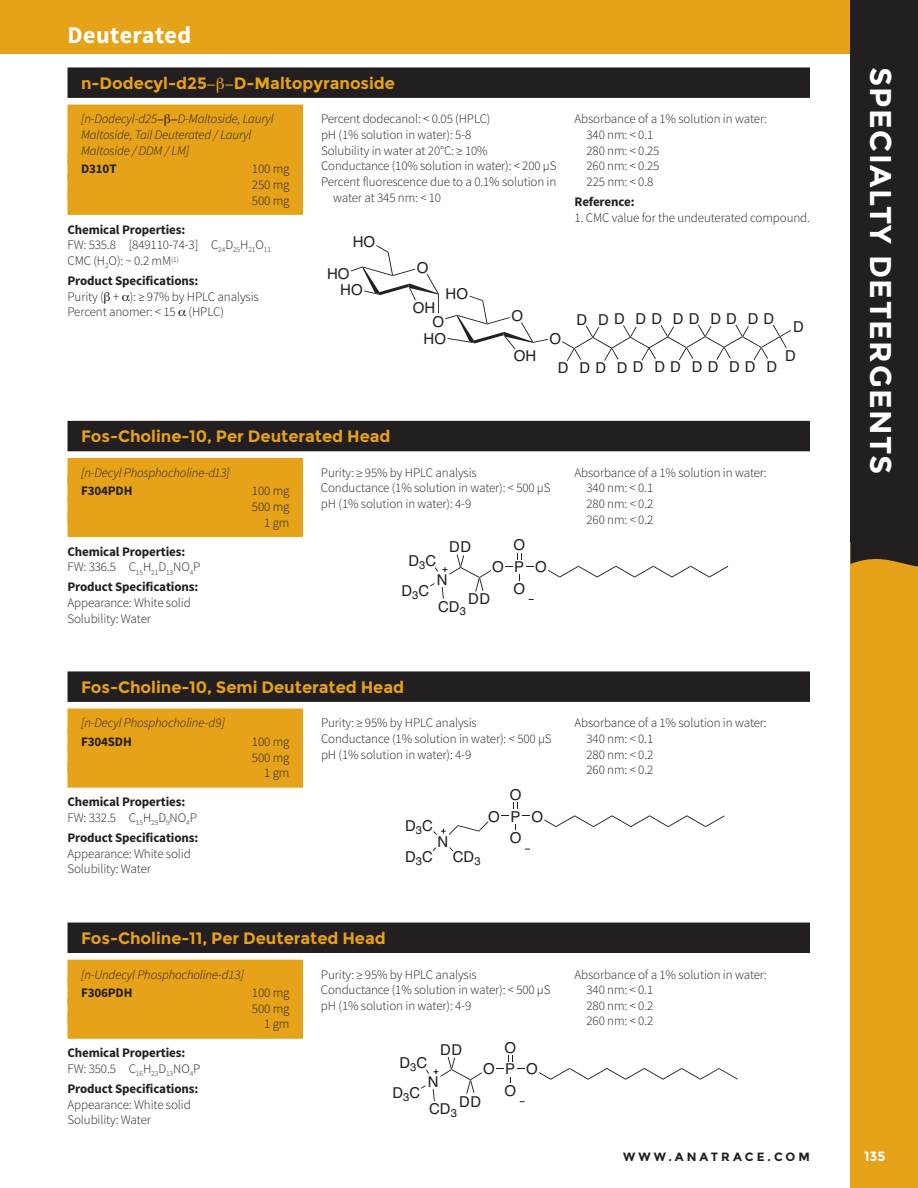
<style>
.page{position:relative;width:918px;height:1188px;background:#fff}
.page>*{position:absolute;margin:0;border:0;box-sizing:border-box;transform-origin:0 0}
.t1{font:700 30px "Montserrat";letter-spacing:.05em;color:#fff}
.t2{font:700 24px "Source Sans Pro";letter-spacing:.02em;color:#fff}
.t3{font:700 16.5px "Montserrat";color:#e6a218}
.t4{font:15px/21.6px "Helvetica";letter-spacing:.01em;color:#231f20}
.t5{font:700 13.5px "Montserrat";color:#fff}
.t6{font:300 13.05px/15.6px "Source Sans Pro";letter-spacing:-.01em;color:#231f20}
.t7{font:700 13.05px/15.6px "Source Sans Pro";letter-spacing:-.01em;color:#231f20}
.t8{font:italic 300 13.05px/15.6px "Source Sans Pro";letter-spacing:-.01em;color:#231f20}
.t9{font:700 12px "Montserrat";letter-spacing:.25em;color:#231f20}
.s1{font-weight:700}
.s2{font-weight:300}
</style>
<div class="page">
<div style="left:0;top:0;width:864px;height:54px;background:#e6a218"></div>
<div style="left:850px;top:0;width:68px;height:1188px;background:#e6a218"></div>
<svg style="left:850px;top:541px;width:68px;height:26px"></svg>
<div style="left:850px;top:0;width:68px;height:541px;background:#231f20"></div>
<div style="left:68px;top:67px;width:742px;height:31px;background:#231f20"></div>
<div style="left:68px;top:105px;width:235px;height:25px;background:#e6a218"></div>
<div style="left:68px;top:129px;width:235px;height:35px;background:#e6a218"></div>
<div style="left:68px;top:154px;width:235px;height:26px;background:#e6a218"></div>
<div style="left:68px;top:174px;width:235px;height:25px;background:#e6a218"></div>
<div style="left:68px;top:189px;width:235px;height:26px;background:#e6a218"></div>
<svg style="left:445px;top:296px;width:103px;height:54px"></svg>
<svg style="left:351px;top:245px;width:88px;height:68px"></svg>
<svg style="left:562px;top:325px;width:229px;height:36px"></svg>
<div style="left:68px;top:421px;width:742px;height:30px;background:#231f20"></div>
<div style="left:68px;top:458px;width:235px;height:25px;background:#e6a218"></div>
<div style="left:68px;top:477px;width:235px;height:25px;background:#e6a218"></div>
<div style="left:68px;top:496px;width:235px;height:25px;background:#e6a218"></div>
<div style="left:68px;top:512px;width:235px;height:25px;background:#e6a218"></div>
<div style="left:68px;top:671px;width:742px;height:31px;background:#231f20"></div>
<div style="left:68px;top:709px;width:235px;height:25px;background:#e6a218"></div>
<div style="left:68px;top:727px;width:235px;height:26px;background:#e6a218"></div>
<div style="left:68px;top:747px;width:235px;height:25px;background:#e6a218"></div>
<div style="left:68px;top:762px;width:235px;height:26px;background:#e6a218"></div>
<svg style="left:517px;top:553px;width:5px;height:6px"></svg>
<svg style="left:548px;top:566px;width:180px;height:12px"></svg>
<svg style="left:430px;top:555px;width:61px;height:44px"></svg>
<svg style="left:513px;top:803px;width:5px;height:6px"></svg>
<svg style="left:433px;top:821px;width:56px;height:14px"></svg>
<svg style="left:544px;top:815px;width:180px;height:12px"></svg>
<div style="left:68px;top:923px;width:742px;height:30px;background:#231f20"></div>
<div style="left:68px;top:960px;width:235px;height:25px;background:#e6a218"></div>
<div style="left:68px;top:978px;width:235px;height:26px;background:#e6a218"></div>
<div style="left:68px;top:998px;width:235px;height:25px;background:#e6a218"></div>
<div style="left:68px;top:1013px;width:235px;height:26px;background:#e6a218"></div>
<svg style="left:508px;top:1055px;width:5px;height:6px"></svg>
<svg style="left:539px;top:1068px;width:199px;height:12px"></svg>
<svg style="left:421px;top:1057px;width:61px;height:44px"></svg>
<h2 class="t2" style="left:68px;top:19px;width:125px">Deuterated</h2>
<p class="t3" style="left:81px;top:73px;width:316px">n-Dodecyl-d25− −D-Maltopyranoside</p>
<p class="t8" style="left:81px;top:111px;width:194px">[n-Dodecyl-d25− −D-Maltoside, Lauryl<br>Maltoside, Tail Deuterated / Lauryl<br>Maltoside / DDM / LM]</p>
<p class="t7" style="left:81px;top:162px;width:37px">D310T</p>
<p class="t6" style="left:252px;top:161px;width:39px;text-align:justify">100 mg 250 mg 500 mg</p>
<p class="t6" style="left:68px;top:222px;width:205px"><span class="s1">Chemical Properties:<br></span>FW: 535.8 [849110-74-3] C<sub>24</sub>D<sub>25</sub>H<sub>21</sub>O<sub>11<br></sub>CMC (H<sub>2</sub>O): ~ 0.2 mM<sup>(1)</sup></p>
<p class="t7" style="left:68px;top:273px;width:132px">Product Specifications:</p>
<p class="t6" style="left:68px;top:288px;width:193px">Purity ( + ): ≥ 97% by HPLC analysis<br>Percent anomer: &lt; 15 (HPLC)</p>
<p class="t6" style="left:321px;top:111px;width:171px">Percent dodecanol: &lt; 0.05 (HPLC)</p>
<p class="t6" style="left:321px;top:127px;width:152px">pH (1% solution in water): 5-8</p>
<p class="t6" style="left:321px;top:143px;width:168px">Solubility in water at 20°C: ≥ 10%</p>
<p class="t6" style="left:321px;top:158px;width:237px">Conductance (10% solution in water): &lt; 200 µS</p>
<p class="t6" style="left:321px;top:174px;width:237px">Percent fluorescence due to a 0.1% solution in</p>
<p class="t6" style="left:333px;top:189px;width:110px">water at 345 nm: &lt; 10</p>
<p class="t6" style="left:587px;top:111px;width:182px;text-indent:-12px">Absorbance of a 1% solution in water:<br>340 nm: &lt; 0.1<br>280 nm: &lt; 0.25<br>260 nm: &lt; 0.25<br>225 nm: &lt; 0.8</p>
<p class="t7" style="left:575px;top:194px;width:61px">Reference:</p>
<p class="t6" style="left:575px;top:210px;width:235px">1. CMC value for the undeuterated compound.</p>
<p class="t4" style="left:353px;top:232px;width:24px">HO</p>
<p class="t4" style="left:417px;top:257px;width:13px">O</p>
<p class="t4" style="left:340px;top:267px;width:24px;line-height:15.8px;text-indent:-13px">HO<br>HO</p>
<p class="t4" style="left:446px;top:284px;width:24px">HO</p>
<p class="t4" style="left:424px;top:292px;width:24px;line-height:31.5px;text-indent:-11px">OH<br>HO</p>
<p class="t4" style="left:432px;top:311px;width:13px">O</p>
<p class="t4" style="left:511px;top:306px;width:13px">O</p>
<p class="t4" style="left:514px;top:345px;width:24px">OH</p>
<p class="t4" style="left:577px;top:308px;width:199px">D D D D D D D D D D D</p>
<p class="t4" style="left:793px;top:316px;width:12px">D</p>
<p class="t4" style="left:550px;top:328px;width:13px">O</p>
<p class="t4" style="left:785px;top:346px;width:12px">D</p>
<p class="t4" style="left:558px;top:357px;width:221px">D D D D D D D D D D D D</p>
<p class="t3" style="left:81px;top:427px;width:311px">Fos-Choline-10, Per Deuterated Head</p>
<p class="t8" style="left:81px;top:465px;width:150px">[n-Decyl Phosphocholine-d13]</p>
<p class="t7" style="left:81px;top:484px;width:53px">F304PDH</p>
<p class="t6" style="left:252px;top:483px;width:39px;text-align:right">100 mg<br>500 mg<br>1gm</p>
<p class="t7" style="left:67px;top:544px;width:135px">Chemical Properties:<br><span class="s2">FW: 336.5 C</span><sub>15</sub><span class="s2">H</span><sub>21</sub><span class="s2">D</span><sub>13</sub><span class="s2">NO</span><sub>4</sub><span class="s2">P</span></p>
<p class="t7" style="left:67px;top:580px;width:132px">Product Specifications:</p>
<p class="t6" style="left:67px;top:595px;width:125px">Appearance: White solid<br>Solubility: Water</p>
<p class="t6" style="left:321px;top:465px;width:231px">Purity: ≥ 95% by HPLC analysis<br>Conductance (1% solution in water): &lt; 500 µS pH (1% solution in water): 4-9</p>
<p class="t6" style="left:587px;top:465px;width:182px;text-indent:-12px">Absorbance of a 1% solution in water:<br>340 nm: &lt; 0.1<br>280 nm: &lt; 0.2<br>260 nm: &lt; 0.2</p>
<p class="t4" style="left:514px;top:535px;width:13px">O</p>
<p class="t4" style="left:449px;top:537px;width:24px">DD</p>
<p class="t4" style="left:401px;top:547px;width:36px;line-height:29.7px;text-align:center">D<sub>3</sub>C<br>D<sub>3</sub>C</p>
<p class="t4" style="left:492px;top:556px;width:56px;text-align:center">OPO<br>O</p>
<p class="t4" style="left:437px;top:566px;width:31px;line-height:27.3px">N<br>CD<sub>3</sub></p>
<p class="t4" style="left:468px;top:589px;width:24px">DD</p>
<p class="t3" style="left:81px;top:677px;width:325px">Fos-Choline-10, Semi Deuterated Head</p>
<p class="t8" style="left:81px;top:715px;width:145px">[n-Decyl Phosphocholine-d9]</p>
<p class="t7" style="left:81px;top:734px;width:52px">F304SDH</p>
<p class="t6" style="left:252px;top:734px;width:39px;text-align:right">100 mg<br>500 mg<br>1gm</p>
<p class="t7" style="left:67px;top:795px;width:131px">Chemical Properties:<br><span class="s2">FW: 332.5 C</span><sub>15</sub><span class="s2">H</span><sub>25</sub><span class="s2">D</span><sub>9</sub><span class="s2">NO</span><sub>4</sub><span class="s2">P</span></p>
<p class="t7" style="left:68px;top:830px;width:132px">Product Specifications:</p>
<p class="t6" style="left:68px;top:846px;width:125px">Appearance: White solid<br>Solubility: Water</p>
<p class="t6" style="left:321px;top:715px;width:232px">Purity: ≥ 95% by HPLC analysis<br>Conductance (1% solution in water): &lt; 500 µS pH (1% solution in water): 4-9</p>
<p class="t6" style="left:587px;top:715px;width:182px;text-indent:-12px">Absorbance of a 1% solution in water:<br>340 nm: &lt; 0.1<br>280 nm: &lt; 0.2<br>260 nm: &lt; 0.2</p>
<p class="t4" style="left:510px;top:784px;width:13px">O</p>
<p class="t4" style="left:488px;top:806px;width:56px;text-align:center">OPO<br>O</p>
<p class="t4" style="left:405px;top:811px;width:29px;line-height:30.6px">D<sub>3</sub>C<br>D<sub>3</sub>C</p>
<p class="t4" style="left:437px;top:831px;width:12px">N</p>
<p class="t4" style="left:453px;top:846px;width:29px">CD<sub>3</sub></p>
<p class="t3" style="left:81px;top:928px;width:306px">Fos-Choline-11, Per Deuterated Head</p>
<p class="t8" style="left:81px;top:966px;width:164px">[n-Undecyl Phosphocholine-d13]</p>
<p class="t7" style="left:81px;top:986px;width:53px">F306PDH</p>
<p class="t6" style="left:252px;top:985px;width:39px;text-align:right">100 mg<br>500 mg<br>1gm</p>
<p class="t7" style="left:67px;top:1046px;width:135px">Chemical Properties:<br><span class="s2">FW: 350.5 C</span><sub>16</sub><span class="s2">H</span><sub>23</sub><span class="s2">D</span><sub>13</sub><span class="s2">NO</span><sub>4</sub><span class="s2">P</span></p>
<p class="t7" style="left:67px;top:1082px;width:132px">Product Specifications:</p>
<p class="t6" style="left:67px;top:1097px;width:125px">Appearance: White solid<br>Solubility: Water</p>
<p class="t6" style="left:321px;top:967px;width:231px">Purity: ≥ 95% by HPLC analysis<br>Conductance (1% solution in water): &lt; 500 µS pH (1% solution in water): 4-9</p>
<p class="t6" style="left:587px;top:967px;width:182px;text-indent:-12px">Absorbance of a 1% solution in water:<br>340 nm: &lt; 0.1<br>280 nm: &lt; 0.2<br>260 nm: &lt; 0.2</p>
<p class="t4" style="left:483px;top:1059px;width:56px;text-align:center">OPO<br>O</p>
<p class="t4" style="left:505px;top:1037px;width:13px">O</p>
<p class="t4" style="left:440px;top:1039px;width:24px">DD</p>
<p class="t4" style="left:392px;top:1049px;width:36px;line-height:29.7px;text-align:center">D<sub>3</sub>C<br>D<sub>3</sub>C</p>
<p class="t4" style="left:428px;top:1068px;width:31px;line-height:27.3px">N<br>CD<sub>3</sub></p>
<p class="t4" style="left:459px;top:1091px;width:24px">DD</p>
<h1 class="t1" style="left:898px;top:67px;width:409px;rotate:90deg">SPECIALTY Detergents</h1>
<p class="t9" style="left:623px;top:1150px;width:188px">www.anatrace.com</p>
<p class="t5" style="left:864px;top:1148px;width:23px">135</p>
</div>
